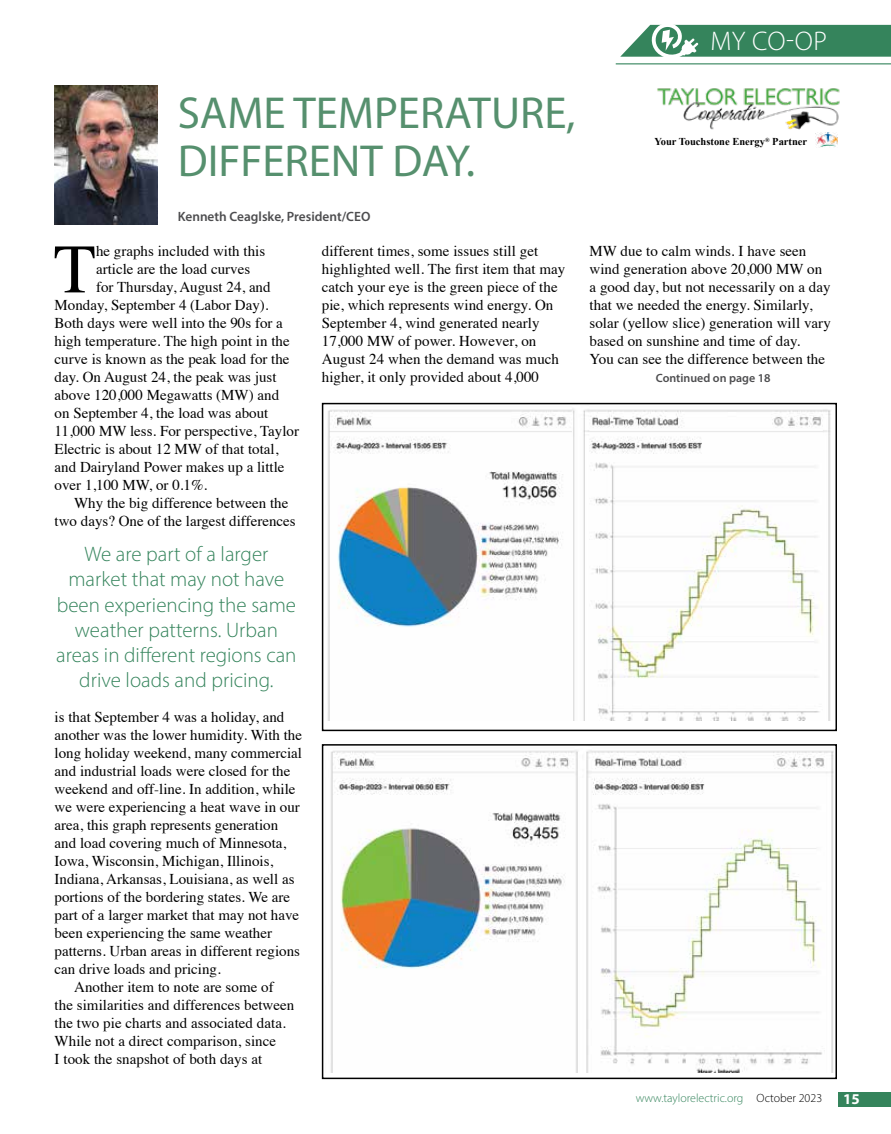
<style>
.page{position:relative;width:891px;height:1134px;background:#fff}
.page>*{position:absolute;margin:0;border:0;box-sizing:border-box;transform-origin:0 0}
.t1{font:69.45px "Times";color:#000}
.t2{font:45px/48px "Myriad Pro";color:#56906e}
.t3{font:300 27px "Myriad Pro";color:#fff}
.t4{font:300 21px/25.2px "Myriad Pro";color:#35845c;text-align:center}
.t5{font:15px/18px "Times";color:#000}
.t6{font:700 15px "Myriad Pro";color:#fff}
.t7{font:600 13.5px "Myriad Pro";color:#4d4d4f}
.t8{font:300 12px "Myriad Pro";color:#35845c}
.t9{font:600 12px "Myriad Pro";color:#4d4d4f}
.t10{font:700 10.5px "Times New Roman";color:#000}
.s1{color:#000}
</style>
<div class="page">
<hr style="left:616px;top:63px;width:275px;height:1px;background:#35845c">
<svg style="left:620px;top:24px;width:271px;height:33px;background:#549775"></svg>
<div style="left:838px;top:1092px;width:53px;height:14px;background:#35845c"></div>
<img style="left:54px;top:85px;width:104px;height:140px">
<img style="left:657px;top:88px;width:183px;height:53px">
<img style="left:816px;top:132px;width:22px;height:16px">
<img style="left:328px;top:409px;width:503px;height:312px">
<div style="left:322px;top:403px;width:515px;height:328px;border:2px solid #000"></div>
<img style="left:331px;top:750px;width:503px;height:322px">
<div style="left:322px;top:744px;width:515px;height:335px;border:2px solid #000"></div>
<h3 class="t3" style="left:711px;top:24px;width:118px">MY CO-OP</h3>
<h2 class="t2" style="left:178px;top:88px;width:399px">SAME TEMPERATURE,<br>DIFFERENT DAY.</h2>
<p class="t7" style="left:178px;top:208px;width:194px">Kenneth Ceaglske, President/CEO</p>
<h1 class="t1" style="left:54px;top:204px;width:44px">T</h1>
<p class="t5" style="left:96px;top:241px;width:171px">he graphs included with this</p>
<p class="t5" style="left:96px;top:259px;width:156px">article are the load curves</p>
<p class="t5" style="left:96px;top:277px;width:176px">for Thursday, August 24, and</p>
<p class="t5" style="left:55px;top:295px;width:215px">Monday, September 4 (Labor Day).</p>
<p class="t5" style="left:55px;top:313px;width:230px">Both days were well into the 90s for a</p>
<p class="t5" style="left:55px;top:331px;width:237px">high temperature. The high point in the</p>
<p class="t5" style="left:55px;top:349px;width:236px">curve is known as the peak load for the</p>
<p class="t5" style="left:55px;top:367px;width:223px">day. On August 24, the peak was just</p>
<p class="t5" style="left:55px;top:385px;width:226px">above 120,000 Megawatts (MW) and</p>
<p class="t5" style="left:55px;top:403px;width:215px">on September 4, the load was about</p>
<p class="t5" style="left:55px;top:421px;width:246px">11,000 MW less. For perspective, Taylor</p>
<p class="t5" style="left:55px;top:439px;width:225px">Electric is about 12 MW of that total,</p>
<p class="t5" style="left:55px;top:457px;width:231px">and Dairyland Power makes up a little</p>
<p class="t5" style="left:55px;top:475px;width:154px">over 1,100 MW, or 0.1%.</p>
<p class="t5" style="left:74px;top:493px;width:216px">Why the big difference between the</p>
<p class="t5" style="left:55px;top:511px;width:243px">two days? One of the largest differences</p>
<h3 class="t4" style="left:56px;top:541px;width:242px">We are part of a larger market that may not have been experiencing the same weather patterns. Urban areas in different regions can drive loads and pricing.</h3>
<p class="t5" style="left:55px;top:707px;width:231px">is that September 4 was a holiday, and</p>
<p class="t5" style="left:55px;top:725px;width:249px">another was the lower humidity. With the</p>
<p class="t5" style="left:55px;top:743px;width:249px">long holiday weekend, many commercial</p>
<p class="t5" style="left:55px;top:761px;width:237px">and industrial loads were closed for the</p>
<p class="t5" style="left:55px;top:779px;width:242px">weekend and off-line. In addition, while</p>
<p class="t5" style="left:55px;top:797px;width:247px">we were experiencing a heat wave in our</p>
<p class="t5" style="left:55px;top:815px;width:225px">area, this graph represents generation</p>
<p class="t5" style="left:55px;top:833px;width:233px">and load covering much of Minnesota,</p>
<p class="t5" style="left:55px;top:851px;width:220px">Iowa, Wisconsin, Michigan, Illinois,</p>
<p class="t5" style="left:55px;top:869px;width:241px">Indiana, Arkansas, Louisiana, as well as</p>
<p class="t5" style="left:55px;top:887px;width:237px">portions of the bordering states. We are</p>
<p class="t5" style="left:55px;top:905px;width:246px">part of a larger market that may not have</p>
<p class="t5" style="left:55px;top:923px;width:219px">been experiencing the same weather</p>
<p class="t5" style="left:55px;top:941px;width:247px">patterns. Urban areas in different regions</p>
<p class="t5" style="left:55px;top:959px;width:168px">can drive loads and pricing.</p>
<p class="t5" style="left:74px;top:977px;width:201px">Another item to note are some of</p>
<p class="t5" style="left:55px;top:995px;width:241px">the similarities and differences between</p>
<p class="t5" style="left:55px;top:1013px;width:233px">the two pie charts and associated data.</p>
<p class="t5" style="left:55px;top:1031px;width:223px">While not a direct comparison, since</p>
<p class="t5" style="left:55px;top:1049px;width:209px">I took the snapshot of both days at</p>
<p class="t5" style="left:322px;top:241px;width:245px">different times, some issues still get highlighted well. The first item that may catch your eye is the green piece of the pie, which represents wind energy. On September 4, wind generated nearly 17,000 MW of power. However, on August 24 when the demand was much higher, it only provided about 4,000</p>
<p class="t10" style="left:654px;top:135px;width:154px">Your Touchstone Energy<sup>®</sup> Partner</p>
<p class="t5" style="left:590px;top:241px;width:243px">MW due to calm winds. I have seen wind generation above 20,000 MW on a good day, but not necessarily on a day that we needed the energy. Similarly, solar (yellow slice) generation will vary based on sunshine and time of day.<br>You can see the difference between the</p>
<p class="t9" style="left:656px;top:370px;width:116px">Continued on page 18</p>
<p class="t8" style="left:636px;top:1091px;width:188px">www.taylorelectric.org <span class="s1">October 2023</span></p>
<p class="t6" style="left:843px;top:1089px;width:18px">15</p>
</div>
